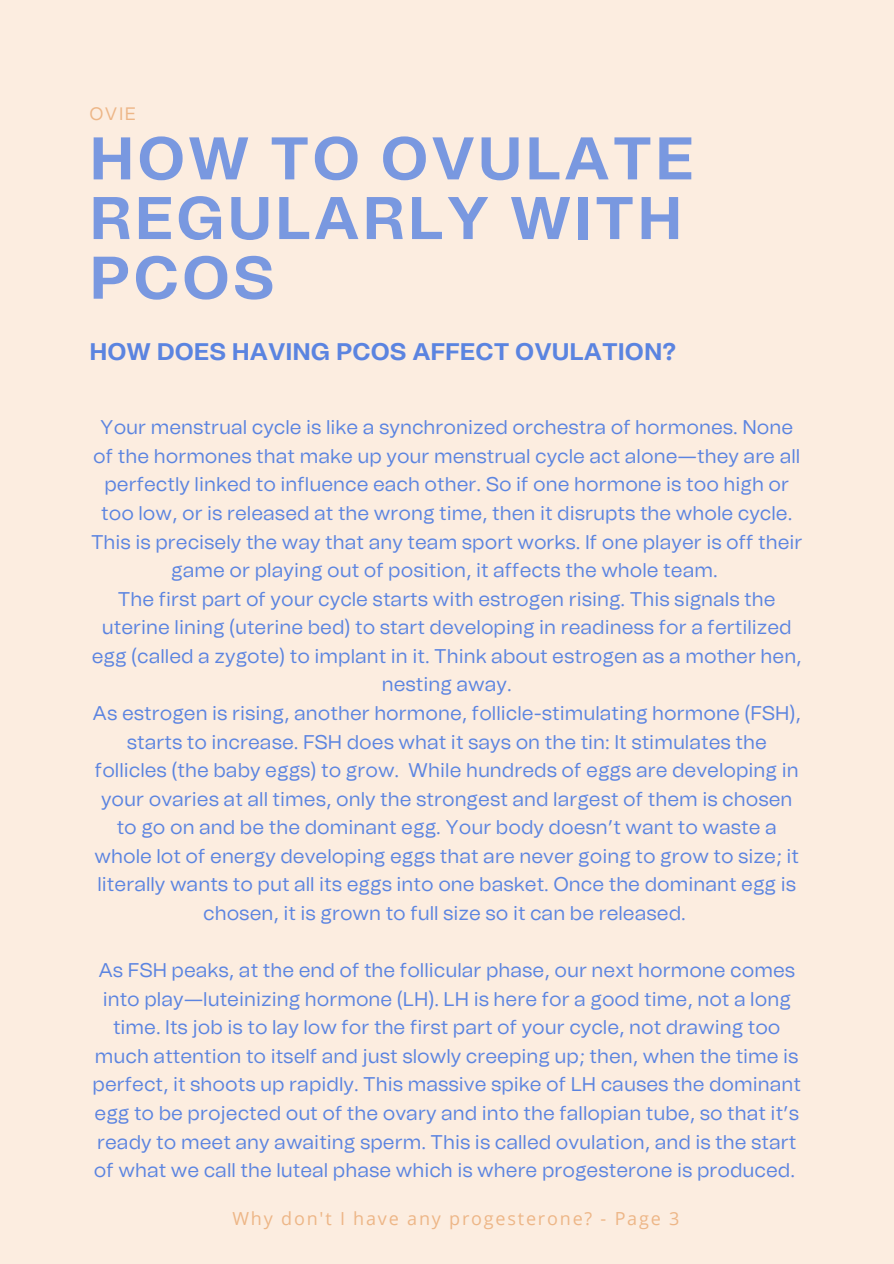
<style>
.page{position:relative;width:894px;height:1264px;background:#fff}
.page>*{position:absolute;margin:0;border:0;box-sizing:border-box;transform-origin:0 0}
.t1{font:700 60px/59.7px "Tomato Grotesk";letter-spacing:.05em;color:#5b84e0}
.t2{font:700 24px "Tomato Grotesk";color:#5b84e0}
.t3{font:19.8px/28.5px "Tomato Grotesk";color:#5b84e0;text-align:center}
.t4{font:18px "Open Sans";letter-spacing:.1em;color:#edb687}
.t5{font:18px "Tomato Grotesk";color:#edb687}
</style>
<div class="page">
<div style="left:0;top:0;width:893px;height:1263px;background:#fcede0"></div>
<h3 class="t5" style="left:89px;top:105px;width:48px">OVIE</h3>
<h1 class="t1" style="left:89px;top:131px;width:605px">HOW TO OVULATE<br>REGULARLY WITH<br>PCOS</h1>
<h1 class="t2" style="left:89px;top:340px;width:588px">HOW DOES HAVING PCOS AFFECT OVULATION?</h1>
<p class="t3" style="left:91px;top:414px;width:712px">Your menstrual cycle is like a synchronized orchestra of hormones. None of the hormones that make up your menstrual cycle act alone—they are all perfectly linked to influence each other. So if one hormone is too high or too low, or is released at the wrong time, then it disrupts the whole cycle.<br>This is precisely the way that any team sport works. If one player is off their game or playing out of position, it affects the whole team.</p>
<p class="t3" style="left:92px;top:585px;width:711px">The first part of your cycle starts with estrogen rising. This signals the uterine lining (uterine bed) to start developing in readiness for a fertilized egg (called a zygote) to implant in it. Think about estrogen as a mother hen, nesting away.</p>
<p class="t3" style="left:92px;top:699px;width:709px">As estrogen is rising, another hormone, follicle-stimulating hormone (FSH), starts to increase. FSH does what it says on the tin: It stimulates the follicles (the baby eggs) to grow. While hundreds of eggs are developing in your ovaries at all times, only the strongest and largest of them is chosen to go on and be the dominant egg. Your body doesn’t want to waste a whole lot of energy developing eggs that are never going to grow to size; it literally wants to put all its eggs into one basket. Once the dominant egg is chosen, it is grown to full size so it can be released.</p>
<p class="t3" style="left:92px;top:956px;width:709px">As FSH peaks, at the end of the follicular phase, our next hormone comes into play—luteinizing hormone (LH). LH is here for a good time, not a long time. Its job is to lay low for the first part of your cycle, not drawing too much attention to itself and just slowly creeping up; then, when the time is perfect, it shoots up rapidly. This massive spike of LH causes the dominant egg to be projected out of the ovary and into the fallopian tube, so that it’s ready to meet any awaiting sperm. This is called ovulation, and is the start of what we call the luteal phase which is where progesterone is produced.</p>
<h2 class="t4" style="left:232px;top:1206px;width:448px">Why don't I have any progesterone? - Page 3</h2>
</div>
